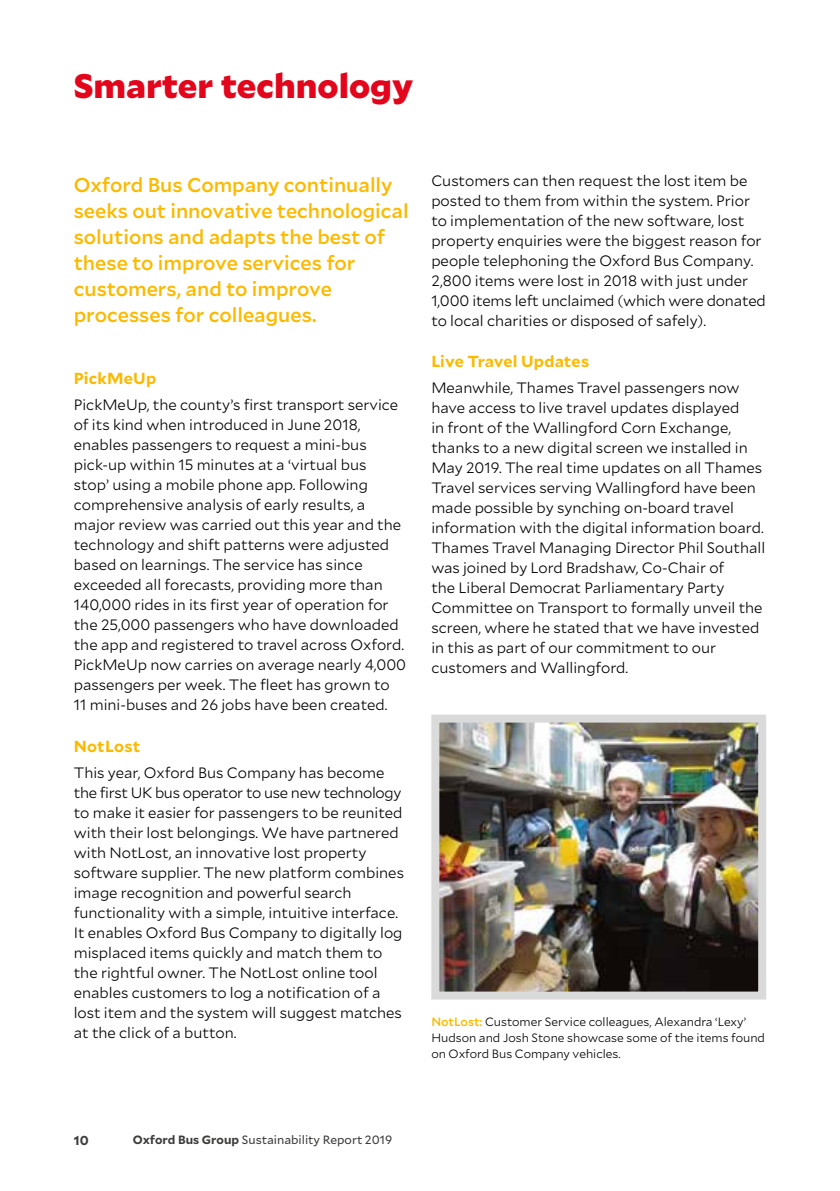
<style>
.page{position:relative;width:840px;height:1191px;background:#fff}
.page>*{position:absolute;margin:0;border:0;box-sizing:border-box;transform-origin:0 0}
.t1{font:900 34px "Mallory";color:#e3051b}
.t2{font:500 20px/26px "Mallory";color:#fbba00}
.t3{font:700 16px "Mallory";letter-spacing:.01em;color:#fbba00}
.t4{font:300 15px/20px "Mallory";color:#000}
.t5{font:700 13px "Mallory";color:#3c3c3b}
.t6{font:300 12px/16px "Mallory";color:#000}
.t7{font:12px "Mallory";color:#3c3c3b}
.s1{font-weight:500;color:#fbba00}
.s2{font-weight:700}
</style>
<div class="page">
<img style="left:440px;top:723px;width:316px;height:267px">
<div style="left:431px;top:714px;width:334px;height:285px;border:8px solid #dadada"></div>
<h1 class="t1" style="left:74px;top:59px;width:341px">Smarter technology</h1>
<h2 class="t2" style="left:74px;top:171px;width:336px">Oxford Bus Company continually seeks out innovative technological solutions and adapts the best of these to improve services for customers, and to improve processes for colleagues.</h2>
<p class="t3" style="left:74px;top:367px;width:84px">PickMeUp</p>
<p class="t4" style="left:74px;top:394px;width:334px">PickMeUp, the county’s first transport service of its kind when introduced in June 2018, enables passengers to request a mini-bus pick-up within 15 minutes at a ‘virtual bus<br>stop’ using a mobile phone app. Following comprehensive analysis of early results, a major review was carried out this year and the technology and shift patterns were adjusted based on learnings. The service has since exceeded all forecasts, providing more than 140,000 rides in its first year of operation for the 25,000 passengers who have downloaded the app and registered to travel across Oxford.<br>PickMeUp now carries on average nearly 4,000 passengers per week. The fleet has grown to 11 mini-buses and 26 jobs have been created.</p>
<p class="t3" style="left:74px;top:734px;width:68px">NotLost</p>
<p class="t4" style="left:74px;top:761px;width:331px">This year, Oxford Bus Company has become the first UK bus operator to use new technology to make it easier for passengers to be reunited with their lost belongings. We have partnered with NotLost, an innovative lost property software supplier. The new platform combines image recognition and powerful search functionality with a simple, intuitive interface.<br>It enables Oxford Bus Company to digitally log misplaced items quickly and match them to the rightful owner. The NotLost online tool enables customers to log a notification of a lost item and the system will suggest matches at the click of a button.</p>
<p class="t4" style="left:431px;top:170px;width:336px">Customers can then request the lost item be posted to them from within the system. Prior to implementation of the new software, lost property enquiries were the biggest reason for people telephoning the Oxford Bus Company.<br>2,800 items were lost in 2018 with just under 1,000 items left unclaimed (which were donated to local charities or disposed of safely).</p>
<p class="t3" style="left:431px;top:350px;width:159px">Live Travel Updates</p>
<p class="t4" style="left:431px;top:377px;width:335px">Meanwhile, Thames Travel passengers now have access to live travel updates displayed<br>in front of the Wallingford Corn Exchange, thanks to a new digital screen we installed in May 2019. The real time updates on all Thames Travel services serving Wallingford have been made possible by synching on-board travel information with the digital information board.<br>Thames Travel Managing Director Phil Southall was joined by Lord Bradshaw, Co-Chair of<br>the Liberal Democrat Parliamentary Party Committee on Transport to formally unveil the screen, where he stated that we have invested in this as part of our commitment to our customers and Wallingford.</p>
<p class="t6" style="left:431px;top:1013px;width:335px"><span class="s1">NotLost:</span> Customer Service colleagues, Alexandra ‘Lexy’<br>Hudson and Josh Stone showcase some of the items found on Oxford Bus Company vehicles.</p>
<p class="t5" style="left:74px;top:1130px;width:16px">10</p>
<p class="t7" style="left:133px;top:1131px;width:261px"><span class="s2">Oxford Bus Group</span> Sustainability Report 2019</p>
</div>
